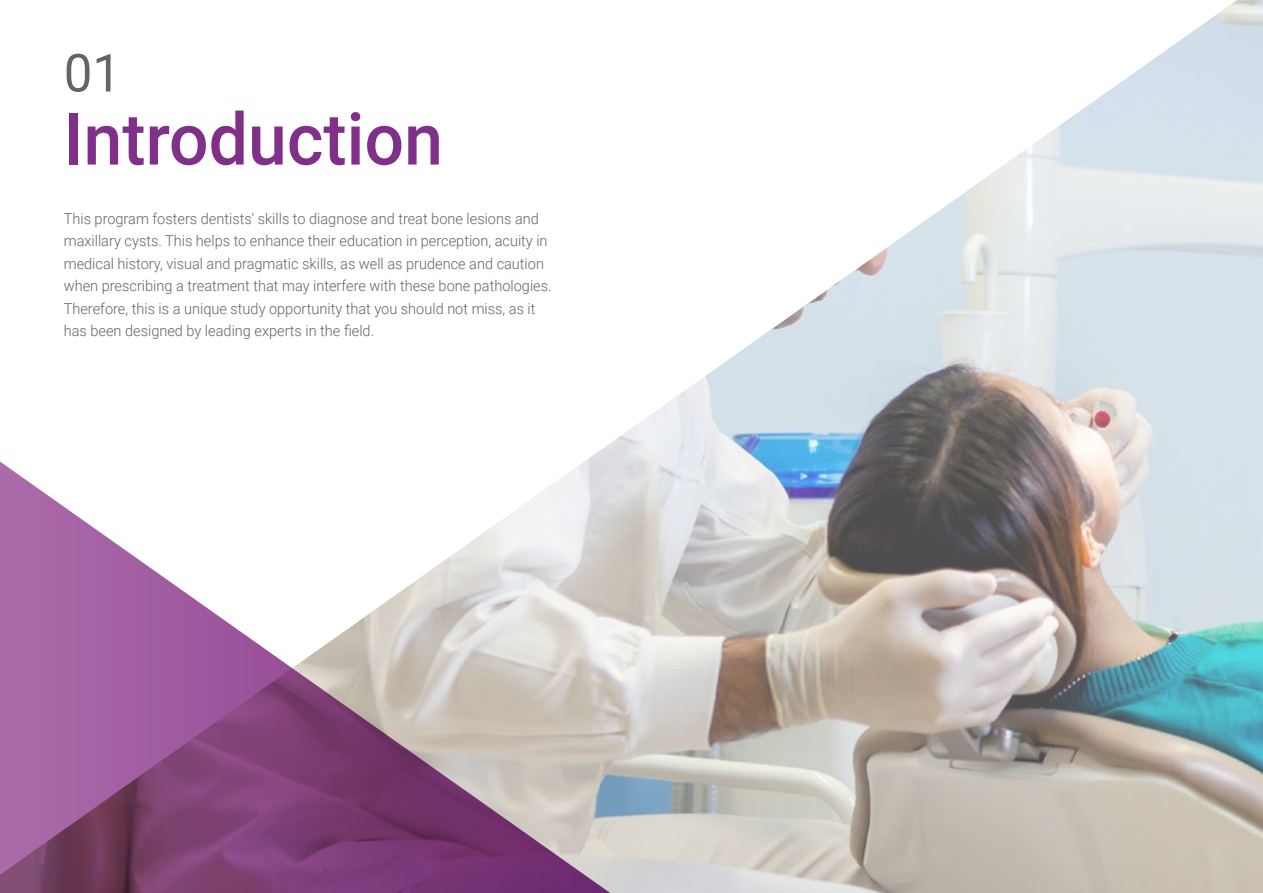
<style>
.page{position:relative;width:1263px;height:893px;background:#fff}
.page>*{position:absolute;margin:0;border:0;box-sizing:border-box;transform-origin:0 0}
.t1{font:500 72px "Roboto";color:#813089}
.t2{font:52.5px "Roboto";color:#61646a}
.t3{font:300 15px/22.5px "Roboto";color:#61646a}
</style>
<div class="page">
<img style="left:607px;top:0;width:656px;height:893px">
<svg style="left:0;top:446px;width:640px;height:447px"></svg>
<h2 class="t2" style="left:64px;top:36px;width:59px">01</h2>
<h1 class="t1" style="left:64px;top:89px;width:381px">Introduction</h1>
<p class="t3" style="left:64px;top:207px;width:489px">This program fosters dentists' skills to diagnose and treat bone lesions and maxillary cysts. This helps to enhance their education in perception, acuity in medical history, visual and pragmatic skills, as well as prudence and caution when prescribing a treatment that may interfere with these bone pathologies.<br>Therefore, this is a unique study opportunity that you should not miss, as it has been designed by leading experts in the field.</p>
</div>
